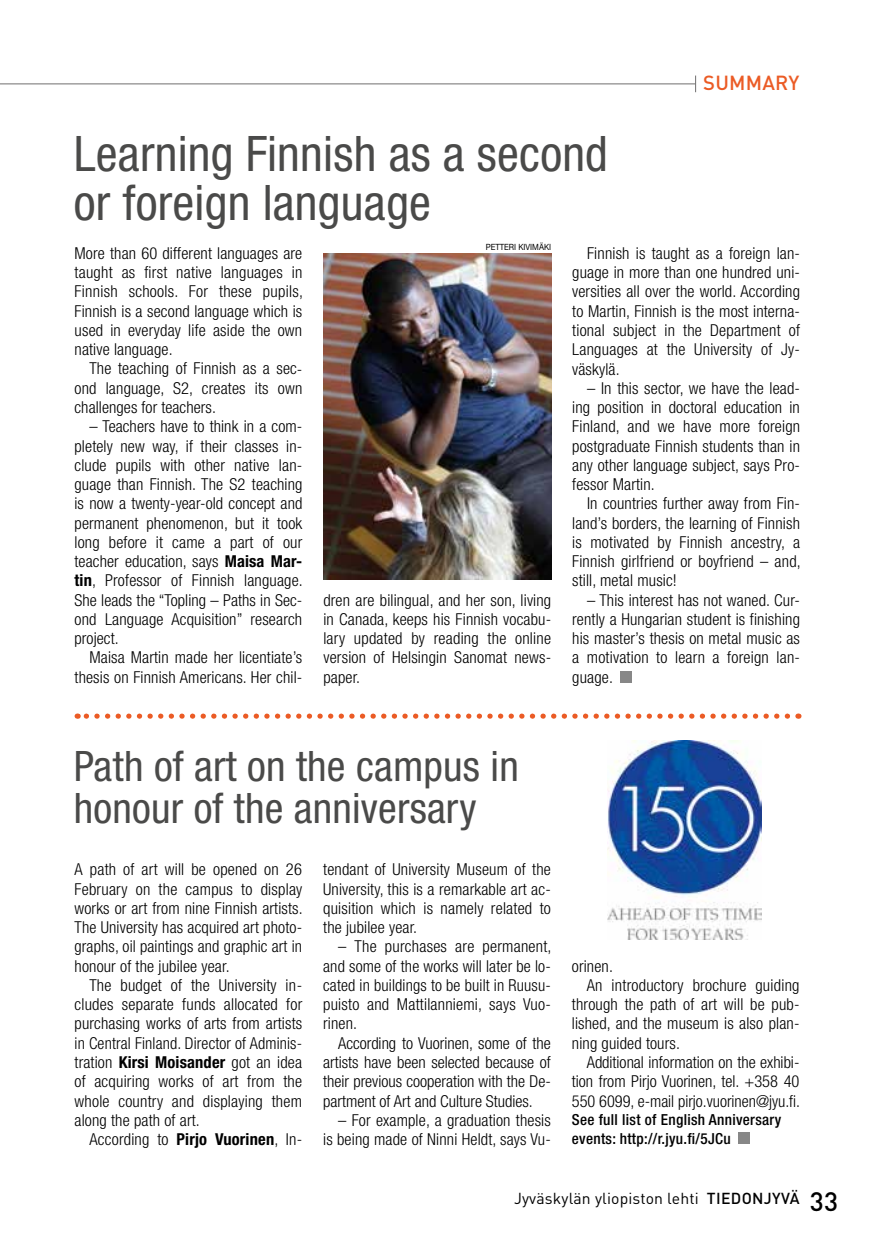
<style>
.page{position:relative;width:874px;height:1241px;background:#fff}
.page>*{position:absolute;margin:0;border:0;box-sizing:border-box;transform-origin:0 0}
.t1{font:condensed 49px/49px "Helvetica Neue LT Std";letter-spacing:.005em;color:#4a4a49}
.t2{font:condensed 42px/42px "Helvetica Neue LT Std";letter-spacing:.005em;color:#4a4a49}
.t3{font:500 26.25px "DINOT";color:#000}
.t4{font:500 20.12px "DINOT";letter-spacing:.01em;color:#eb5b25}
.t5{font:300 condensed 16.45px/19.2px "Helvetica Neue LT Std";letter-spacing:.01em;color:#000;text-align:justify}
.t6{font:15.75px "DINOT";letter-spacing:.01em;color:#000}
.t7{font:500 condensed 15.22px/18.7px "Helvetica Neue LT Std";letter-spacing:.02em;color:#000}
.t8{font:8.58px "Helvetica Neue LT Std";color:#000;scale:.9 1}
.s1{font-weight:700}
.s2{font-weight:500}
</style>
<div class="page">
<hr style="left:0;top:83px;width:695px;height:1px;background:#706f6f">
<svg style="left:77px;top:713px;width:710px;height:5px"></svg>
<div style="left:620px;top:671px;width:11px;height:11px;background:#878787"></div>
<img style="left:607px;top:740px;width:154px;height:199px">
<img style="left:323px;top:254px;width:228px;height:325px">
<div style="left:738px;top:1132px;width:11px;height:11px;background:#878787"></div>
<h1 class="t1" style="left:74px;top:128px;width:535px">Learning Finnish as a second or foreign language</h1>
<p class="t4" style="left:703px;top:70px;width:97px">SUMMARY</p>
<p class="t5" style="left:74px;top:243px;width:230px">More than 60 different languages are taught as first native languages in Finnish schools. For these pupils, Finnish is a second language which is used in everyday life aside the own native language.</p>
<p class="t5" style="left:74px;top:359px;width:229px;text-indent:15px">The teaching of Finnish as a sec&shy;ond language, S2, creates its own challenges for teachers.</p>
<p class="t5" style="left:74px;top:416px;width:230px;text-indent:15px">– Teachers have to think in a com&shy;pletely new way, if their classes in&shy;clude pupils with other native lan&shy;guage than Finnish. The S2 teaching is now a twenty-year-old concept and permanent phenomenon, but it took long before it came a part of our teacher education, says <span class="s1">Maisa Mar&shy;tin</span>, Professor of Finnish language.<br>She leads the “Topling – Paths in Sec&shy;ond Language Acquisition” research project.</p>
<p class="t5" style="left:74px;top:647px;width:229px;text-align:right">Maisa Martin made her licentiate’s thesis on Finnish Americans. Her chil-</p>
<p class="t8" style="left:485px;top:242px;width:74px">PETTERI KIVIMÄKI</p>
<p class="t5" style="left:323px;top:590px;width:229px">dren are bilingual, and her son, living in Canada, keeps his Finnish vocabu&shy;lary updated by reading the online version of Helsingin Sanomat news&shy;paper.</p>
<p class="t5" style="left:572px;top:243px;width:229px;text-indent:15px">Finnish is taught as a foreign lan&shy;guage in more than one hundred uni&shy;versities all over the world. According to Martin, Finnish is the most interna&shy;tional subject in the Department of Languages at the University of Jy&shy;väskylä.</p>
<p class="t5" style="left:572px;top:378px;width:229px;text-indent:15px">– In this sector, we have the lead&shy;ing position in doctoral education in Finland, and we have more foreign postgraduate Finnish students than in any other language subject, says Pro&shy;fessor Martin.</p>
<p class="t5" style="left:572px;top:493px;width:230px;text-indent:15px">In countries further away from Fin&shy;land’s borders, the learning of Finnish is motivated by Finnish ancestry, a Finnish girlfriend or boyfriend – and, still, metal music!</p>
<p class="t5" style="left:572px;top:590px;width:229px;text-indent:15px">– This interest has not waned. Cur&shy;rently a Hungarian student is finishing his master’s thesis on metal music as a motivation to learn a foreign lan&shy;guage.</p>
<h2 class="t2" style="left:74px;top:745px;width:446px">Path of art on the campus in honour of the anniversary</h2>
<p class="t5" style="left:74px;top:859px;width:230px">A path of art will be opened on 26<br>February on the campus to display works or art from nine Finnish artists.<br>The University has acquired art photo&shy;graphs, oil paintings and graphic art in honour of the jubilee year.</p>
<p class="t5" style="left:74px;top:975px;width:229px;text-indent:15px">The budget of the University in&shy;cludes separate funds allocated for purchasing works of arts from artists in Central Finland. Director of Adminis&shy;tration <span class="s1">Kirsi Moisander</span> got an idea of acquiring works of art from the whole country and displaying them along the path of art.</p>
<p class="t5" style="left:89px;top:1129px;width:214px">According to <span class="s1">Pirjo Vuorinen</span>, In-</p>
<p class="t5" style="left:323px;top:859px;width:229px">tendant of University Museum of the University, this is a remarkable art ac&shy;quisition which is namely related to the jubilee year.</p>
<p class="t5" style="left:323px;top:936px;width:230px;text-align:left;text-indent:15px">– The purchases are permanent, and some of the works will later be lo&shy;cated in buildings to be built in Ruusu&shy;puisto and Mattilanniemi, says Vuo&shy;rinen.</p>
<p class="t5" style="left:323px;top:1032px;width:229px;text-indent:15px">According to Vuorinen, some of the artists have been selected because of their previous cooperation with the De&shy;partment of Art and Culture Studies.</p>
<p class="t5" style="left:323px;top:1109px;width:229px;text-align:right">– For example, a graduation thesis<br>is being made of Ninni Heldt, says Vu-</p>
<p class="t5" style="left:571px;top:955px;width:43px">orinen.</p>
<p class="t5" style="left:586px;top:975px;width:214px">An introductory brochure guiding</p>
<p class="t5" style="left:571px;top:994px;width:229px">through the path of art will be pub-</p>
<p class="t5" style="left:571px;top:1013px;width:229px">lished, and the museum is also plan-</p>
<p class="t5" style="left:571px;top:1032px;width:110px">ning guided tours.</p>
<p class="t5" style="left:586px;top:1052px;width:214px">Additional information on the exhibi-</p>
<p class="t5" style="left:571px;top:1071px;width:229px">tion from Pirjo Vuorinen, tel. +358 40</p>
<p class="t5" style="left:571px;top:1090px;width:230px">550 6099, e-mail pirjo.vuorinen@jyu.fi.</p>
<p class="t7" style="left:571px;top:1110px;width:211px">See full list of English Anniversary events: http://r.jyu.fi/5JCu</p>
<p class="t6" style="left:514px;top:1188px;width:287px">Jyväskylän yliopiston lehti <span class="s2">TIEDONJYVÄ</span></p>
<h3 class="t3" style="left:809px;top:1184px;width:30px">33</h3>
</div>
